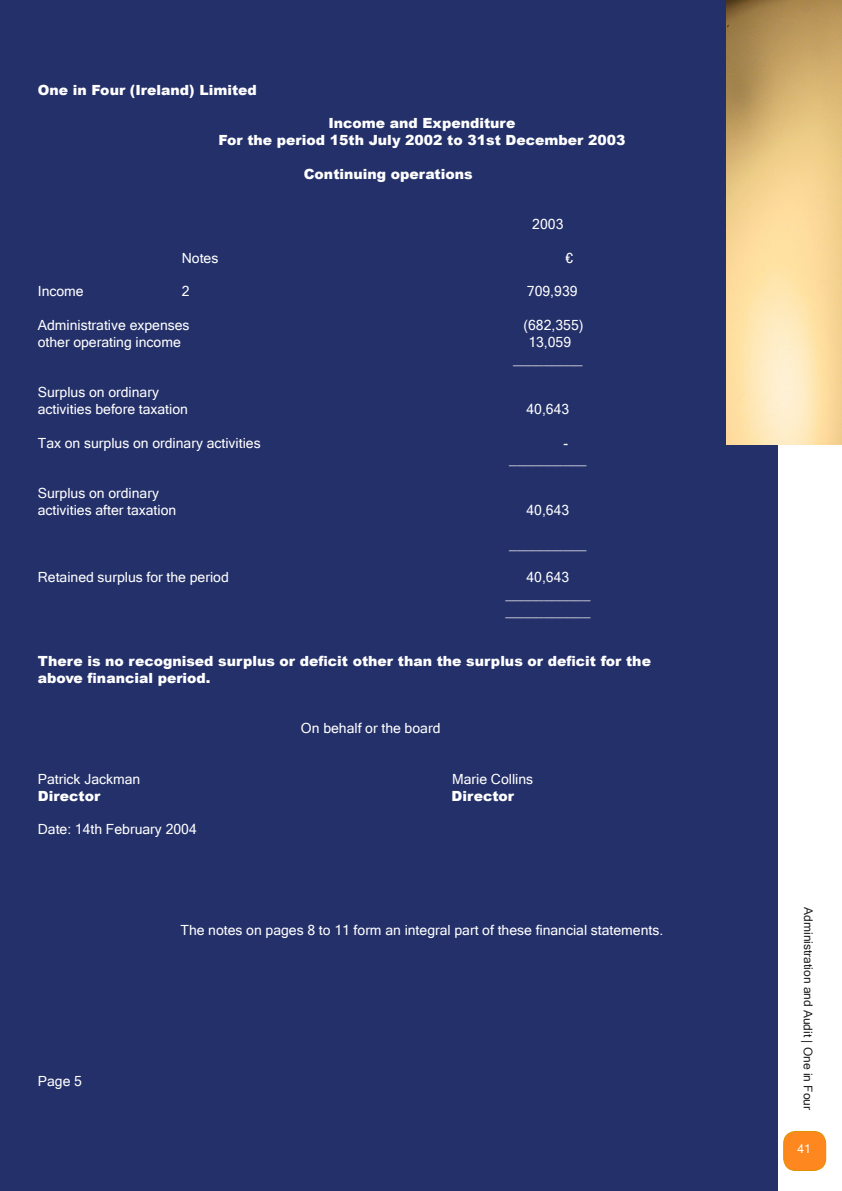
<style>
.page{position:relative;width:842px;height:1191px;background:#fff}
.page>*{position:absolute;margin:0;border:0;box-sizing:border-box;transform-origin:0 0}
.t1{font:14px/16.8px "Microsoft Sans Serif";color:#fff}
.t2{font:900 14px/16.8px "Arial";color:#fff;text-align:center}
.t3{font:12px "Microsoft Sans Serif";color:#231f20}
.t4{font:12px "Microsoft Sans Serif";color:#fff}
</style>
<div class="page">
<div style="left:0;top:0;width:777px;height:1191px;background:#243069"></div>
<img style="left:726px;top:0;width:116px;height:444px">
<svg style="left:783px;top:1131px;width:44px;height:39px;background:#fc9230"></svg>
<p class="t2" style="left:38px;top:81px;width:221px">One in Four (Ireland) Limited</p>
<p class="t2" style="left:218px;top:114px;width:409px">Income and Expenditure<br>For the period 15th July 2002 to 31st December 2003</p>
<p class="t2" style="left:304px;top:165px;width:170px">Continuing operations</p>
<p class="t1" style="left:532px;top:216px;width:33px">2003</p>
<p class="t1" style="left:182px;top:249px;width:38px">Notes</p>
<p class="t1" style="left:566px;top:249px;width:9px">€</p>
<p class="t1" style="left:38px;top:283px;width:47px">Income</p>
<p class="t1" style="left:182px;top:283px;width:9px">2</p>
<p class="t1" style="left:527px;top:283px;width:52px">709,939</p>
<p class="t1" style="left:38px;top:317px;width:153px">Administrative expenses</p>
<p class="t1" style="left:523px;top:317px;width:61px">(682,355)</p>
<p class="t1" style="left:38px;top:333px;width:145px">other operating income</p>
<p class="t1" style="left:513px;top:333px;width:71px;text-align:center">13,059 _________</p>
<p class="t1" style="left:38px;top:384px;width:152px">Surplus on ordinary activities before taxation</p>
<p class="t1" style="left:526px;top:401px;width:44px">40,643</p>
<p class="t1" style="left:38px;top:434px;width:224px">Tax on surplus on ordinary activities</p>
<p class="t1" style="left:509px;top:434px;width:79px;text-indent:54px">- __________</p>
<p class="t1" style="left:38px;top:485px;width:140px">Surplus on ordinary activities after taxation</p>
<p class="t1" style="left:526px;top:501px;width:44px">40,643</p>
<p class="t1" style="left:509px;top:535px;width:79px">__________</p>
<p class="t1" style="left:38px;top:569px;width:193px">Retained surplus for the period</p>
<p class="t1" style="left:505px;top:569px;width:87px;text-align:center">40,643 ___________ ___________</p>
<p class="t2" style="left:38px;top:652px;width:615px;text-align:left">There is no recognised surplus or deficit other than the surplus or deficit for the above financial period.</p>
<p class="t1" style="left:301px;top:720px;width:141px">On behalf or the board</p>
<p class="t1" style="left:38px;top:770px;width:104px">Patrick Jackman</p>
<p class="t1" style="left:452px;top:770px;width:83px">Marie Collins</p>
<p class="t2" style="left:38px;top:786px;width:64px">Director</p>
<p class="t2" style="left:452px;top:786px;width:64px">Director</p>
<p class="t1" style="left:38px;top:821px;width:161px">Date: 14th February 2004</p>
<p class="t1" style="left:38px;top:1073px;width:46px">Page 5</p>
<p class="t1" style="left:180px;top:921px;width:484px">The notes on pages 8 to 11 form an integral part of these financial statements.</p>
<p class="t3" style="left:815px;top:907px;width:204px;rotate:90deg">Administration and Audit | One in Four</p>
<p class="t4" style="left:797px;top:1141px;width:15px">41</p>
</div>
